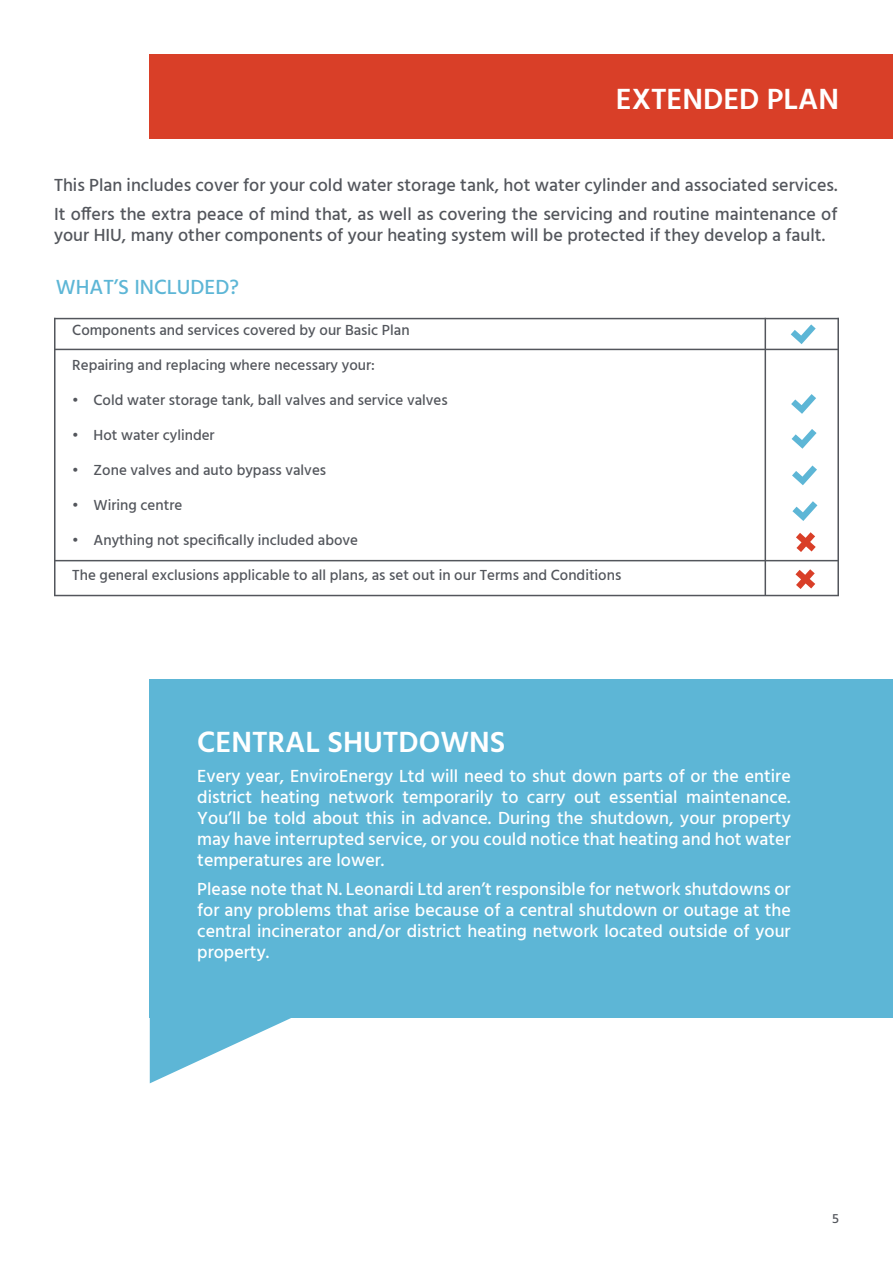
<style>
.page{position:relative;width:893px;height:1263px;background:#fff}
.page>*{position:absolute;margin:0;border:0;box-sizing:border-box;transform-origin:0 0}
.t1{font:600 30px "Hind";color:#fff}
.t2{font:500 21px "Hind";color:#5db6d6}
.t3{font:500 18px/21px "Hind";color:#fff;text-align:justify}
.t4{font:500 18px/29.5px "Hind";color:#53565c}
.t5{font:500 15px "Hind";color:#53565c}
.t6{font:500 13.5px "Hind";color:#53565c}
</style>
<div class="page">
<div style="left:150px;top:54px;width:743px;height:84px;background:#d93f28"></div>
<svg style="left:791px;top:324px;width:25px;height:20px"></svg>
<svg style="left:791px;top:394px;width:25px;height:20px"></svg>
<svg style="left:792px;top:429px;width:25px;height:20px"></svg>
<svg style="left:792px;top:465px;width:25px;height:20px"></svg>
<svg style="left:792px;top:501px;width:25px;height:20px"></svg>
<svg style="left:795px;top:569px;width:20px;height:20px"></svg>
<svg style="left:796px;top:532px;width:20px;height:20px"></svg>
<hr style="left:54px;top:318px;width:785px;height:1px;background:#53565c">
<hr style="left:54px;top:349px;width:785px;height:1px;background:#53565c">
<hr style="left:54px;top:560px;width:785px;height:1px;background:#53565c">
<hr style="left:54px;top:595px;width:785px;height:1px;background:#53565c">
<hr style="left:54px;top:318px;width:2px;height:277px;background:#53565c">
<hr style="left:765px;top:318px;width:1px;height:277px;background:#53565c">
<hr style="left:837px;top:318px;width:2px;height:277px;background:#53565c">
<div style="left:150px;top:679px;width:743px;height:339px;background:#5db6d6"></div>
<svg style="left:150px;top:1018px;width:141px;height:65px"></svg>
<h1 class="t1" style="left:616px;top:79px;width:225px">EXTENDED PLAN</h1>
<p class="t4" style="left:54px;top:171px;width:785px">This Plan includes cover for your cold water storage tank, hot water cylinder and associated services.<br>It offers the extra peace of mind that, as well as covering the servicing and routine maintenance of</p>
<p class="t4" style="left:54px;top:221px;width:773px">your HIU, many other components of your heating system will be protected if they develop a fault.</p>
<p class="t2" style="left:56px;top:273px;width:185px">WHAT’S INCLUDED?</p>
<p class="t5" style="left:72px;top:320px;width:339px">Components and services covered by our Basic Plan</p>
<p class="t5" style="left:72px;top:355px;width:304px">Repairing and replacing where necessary your:</p>
<p class="t5" style="left:72px;top:390px;width:377px">• Cold water storage tank, ball valves and service valves</p>
<p class="t5" style="left:72px;top:425px;width:144px">• Hot water cylinder</p>
<p class="t5" style="left:72px;top:460px;width:255px">• Zone valves and auto bypass valves</p>
<p class="t5" style="left:72px;top:495px;width:112px">• Wiring centre</p>
<p class="t5" style="left:72px;top:530px;width:287px">• Anything not specifically included above</p>
<p class="t5" style="left:72px;top:565px;width:550px">The general exclusions applicable to all plans, as set out in our Terms and Conditions</p>
<h1 class="t1" style="left:197px;top:721px;width:310px">CENTRAL SHUTDOWNS</h1>
<p class="t3" style="left:197px;top:766px;width:595px">Every year, EnviroEnergy Ltd will need to shut down parts of or the entire district heating network temporarily to carry out essential maintenance.<br>You’ll be told about this in advance. During the shutdown, your property may have interrupted service, or you could notice that heating and hot water temperatures are lower.</p>
<p class="t3" style="left:197px;top:880px;width:595px">Please note that N. Leonardi Ltd aren’t responsible for network shutdowns or for any problems that arise because of a central shutdown or outage at the central incinerator and/or district heating network located outside of your property.</p>
<p class="t6" style="left:832px;top:1209px;width:8px">5</p>
</div>
